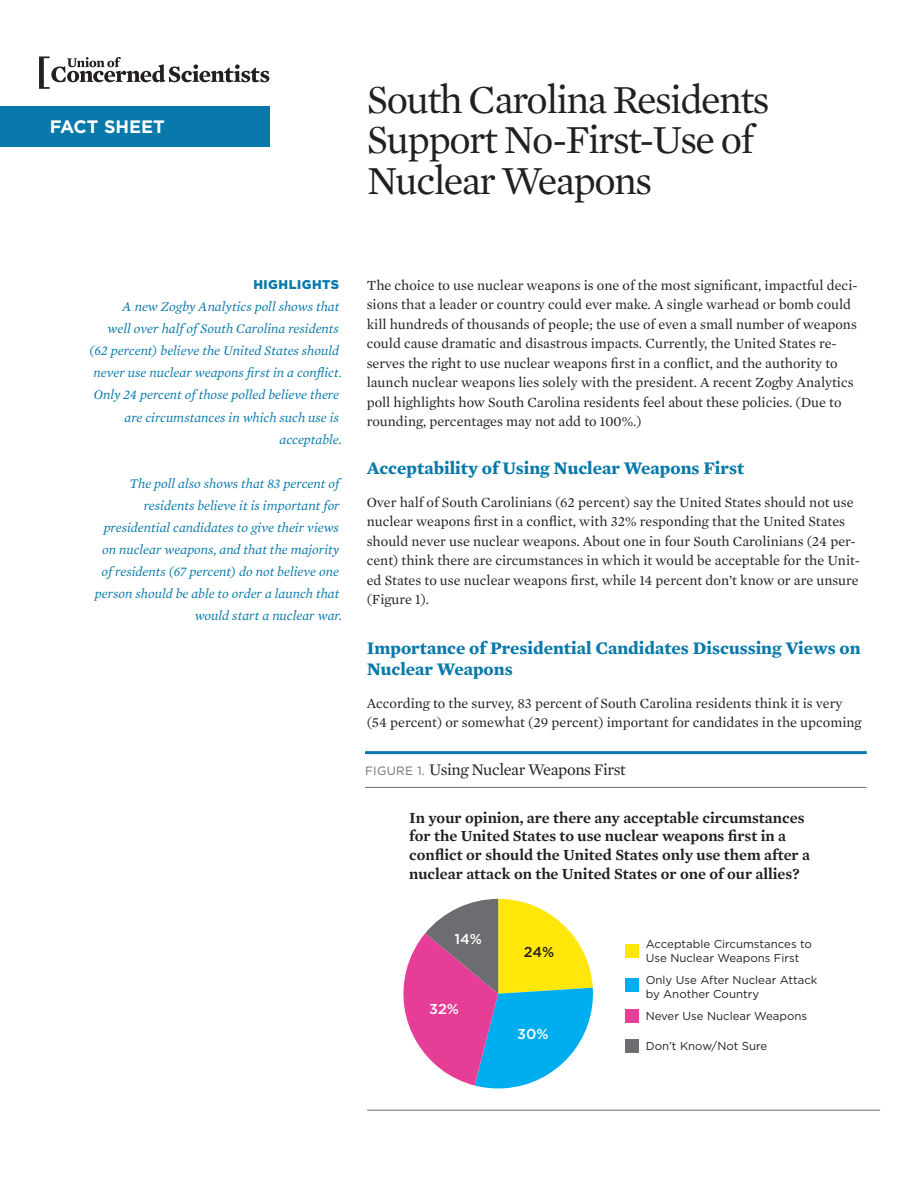
<style>
.page{position:relative;width:918px;height:1188px;background:#fff}
.page>*{position:absolute;margin:0;border:0;box-sizing:border-box;transform-origin:0 0}
.Main_title_3_lines{font:40.5px/40.5px "Mercury Text G1";letter-spacing:-.06em;color:#231f20}
.First-level_subhead{font:700 18px/20.2px "Mercury Text G1";color:#0879aa}
.t1{font:700 18px "Gotham";color:#fff}
.Figure_table_main_ti{font:16.5px "Mercury Text G1";letter-spacing:-.045em;color:#231f20}
.t2{font:600 15.75px/18.9px "Mercury Text G1";color:#231f20}
.Body_Text__first_par{font:14.25px/19.5px "Mercury Text G1";color:#231f20}
.Body_text_1st___last{font:14.25px/19.5px "Mercury Text G1";color:#231f20}
.t3{font:500 14.25px "Gotham";color:#fff}
.t4{font:500 14.25px "Gotham";color:#231f20}
.Side_bar_body_text{font:italic 13.5px/22px "Mercury Text G1";color:#0879aa;text-align:right}
.Side_bar_main_title{font:900 12.75px "Gotham";letter-spacing:.04em;color:#0879aa}
.t5{font:11.4px/13.8px "Gotham";color:#231f20}
.s1{font-family:"Gotham";font-size:12px;color:#6c6d70}
</style>
<div class="page">
<div style="left:0;top:106px;width:269px;height:41px;background:#0879aa"></div>
<svg style="left:39px;top:56px;width:230px;height:33px"></svg>
<hr style="left:365px;top:751px;width:502px;height:3px;background:#0879aa">
<hr style="left:365px;top:787px;width:502px;height:1px;background:#6c6d70">
<div style="left:625px;top:944px;width:14px;height:13px;background:#ffe709"></div>
<div style="left:625px;top:978px;width:14px;height:14px;background:#00aeef"></div>
<div style="left:625px;top:1009px;width:14px;height:14px;background:#e63e97"></div>
<div style="left:625px;top:1039px;width:14px;height:14px;background:#6c6d70"></div>
<svg style="left:403px;top:899px;width:190px;height:190px"></svg>
<hr style="left:367px;top:1110px;width:513px;height:1px;background:#6c6d70">
<p class="t1" style="left:50px;top:114px;width:117px">FACT SHEET</p>
<p class="Main_title_3_lines" style="left:367px;top:77px;width:404px">South Carolina Residents<br>Support No-First-Use of<br>Nuclear Weapons</p>
<p class="Side_bar_main_title" style="left:253px;top:276px;width:87px">HIGHLIGHTS</p>
<p class="Side_bar_body_text" style="left:90px;top:295px;width:254px">A new Zogby Analytics poll shows that<br>well over half of South Carolina residents (62 percent) believe the United States should never use nuclear weapons first in a conflict.<br>Only 24 percent of those polled believe there are circumstances in which such use is acceptable.</p>
<p class="Side_bar_body_text" style="left:130px;top:471px;width:211px">The poll also shows that 83 percent of</p>
<p class="Side_bar_body_text" style="left:144px;top:493px;width:198px">residents believe it is important for</p>
<p class="Side_bar_body_text" style="left:95px;top:515px;width:249px">presidential candidates to give their views on nuclear weapons, and that the majority of residents (67 percent) do not believe one person should be able to order a launch that would start a nuclear war.</p>
<p class="Body_Text__first_par" style="left:367px;top:275px;width:492px">The choice to use nuclear weapons is one of the most significant, impactful deci&shy;sions that a leader or country could ever make. A single warhead or bomb could kill hundreds of thousands of people; the use of even a small number of weapons could cause dramatic and disastrous impacts. Currently, the United States re&shy;serves the right to use nuclear weapons first in a conflict, and the authority to launch nuclear weapons lies solely with the president. A recent Zogby Analytics poll highlights how South Carolina residents feel about these policies. (Due to rounding, percentages may not add to 100%.)</p>
<p class="First-level_subhead" style="left:367px;top:457px;width:379px">Acceptability of Using Nuclear Weapons First</p>
<p class="Body_text_1st___last" style="left:367px;top:491px;width:495px">Over half of South Carolinians (62 percent) say the United States should not use nuclear weapons first in a conflict, with 32% responding that the United States should never use nuclear weapons. About one in four South Carolinians (24 per&shy;cent) think there are circumstances in which it would be acceptable for the Unit&shy;ed States to use nuclear weapons first, while 14 percent don’t know or are unsure (Figure 1).</p>
<p class="First-level_subhead" style="left:367px;top:637px;width:495px">Importance of Presidential Candidates Discussing Views on<br>Nuclear Weapons</p>
<p class="Body_text_1st___last" style="left:367px;top:692px;width:497px">According to the survey, 83 percent of South Carolina residents think it is very (54 percent) or somewhat (29 percent) important for candidates in the upcoming</p>
<p class="Figure_table_main_ti" style="left:365px;top:758px;width:262px"><span class="s1">FIGURE 1.</span> Using Nuclear Weapons First</p>
<p class="t2" style="left:409px;top:807px;width:402px">In your opinion, are there any acceptable circumstances for the United States to use nuclear weapons first in a conflict or should the United States only use them after a nuclear attack on the United States or one of our allies?</p>
<p class="t3" style="left:454px;top:930px;width:29px">14%</p>
<p class="t3" style="left:429px;top:1000px;width:31px">32%</p>
<p class="t4" style="left:524px;top:943px;width:32px">24%</p>
<p class="t3" style="left:517px;top:1025px;width:33px">30%</p>
<p class="t5" style="left:646px;top:937px;width:168px">Acceptable Circumstances to<br>Use Nuclear Weapons First</p>
<p class="t5" style="left:646px;top:973px;width:173px">Only Use After Nuclear Attack by Another Country</p>
<p class="t5" style="left:646px;top:1009px;width:163px">Never Use Nuclear Weapons</p>
<p class="t5" style="left:646px;top:1039px;width:123px">Don’t Know/Not Sure</p>
</div>
